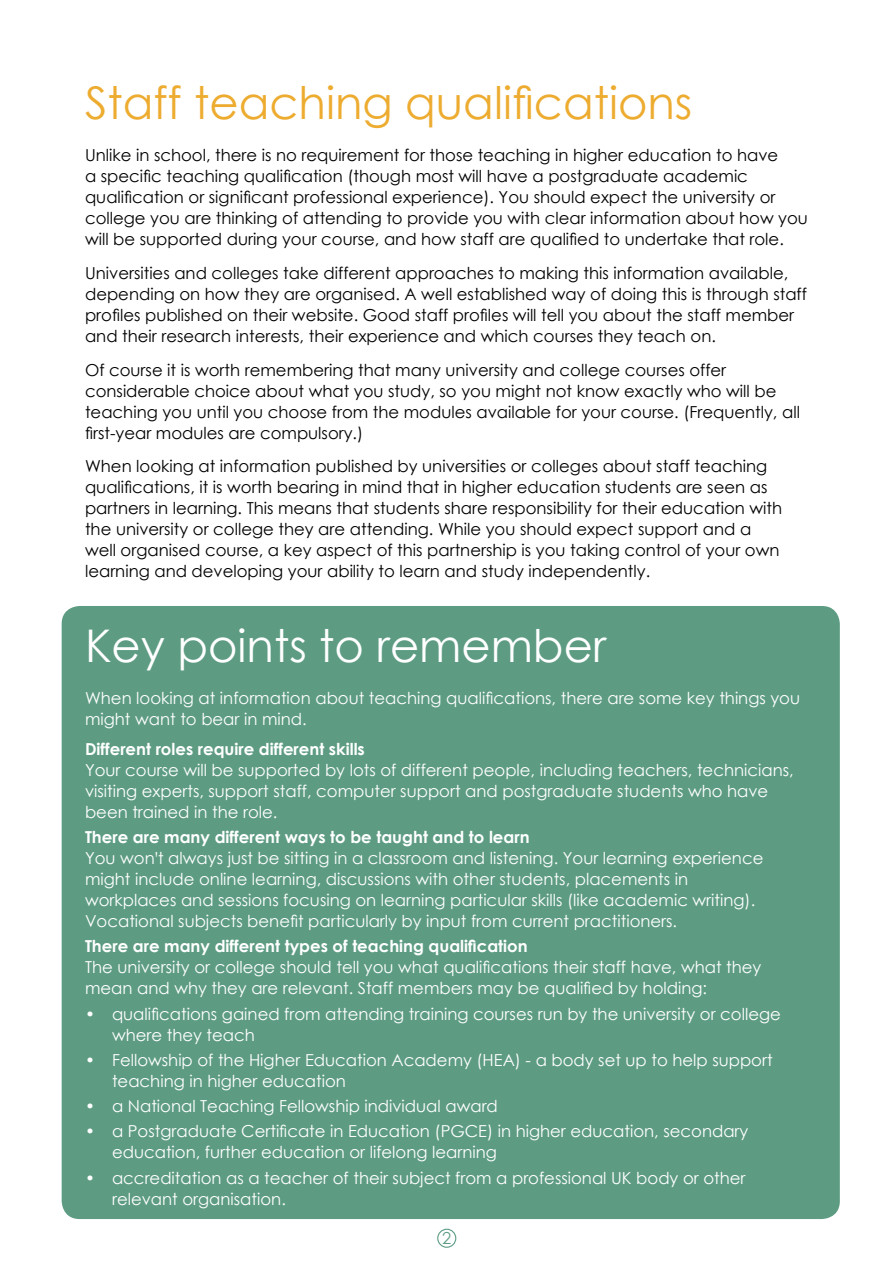
<style>
.page{position:relative;width:893px;height:1263px;background:#fff}
.page>*{position:absolute;margin:0;border:0;box-sizing:border-box;transform-origin:0 0}
.t1{font:45px "Century Gothic";color:#edac30}
.t2{font:45px "Century Gothic";color:#fff}
.t3{font:16.5px/21px "Century Gothic";color:#000}
.t4{font:16.5px/21px "Century Gothic";color:#fff}
.t5{font:700 16.5px "Century Gothic";color:#fff}
.t6{font:16.5px "Century Gothic";color:#5d9c83}
.s1{font-weight:700}
.s2{font-family:"Stone Sans"}
</style>
<div class="page">
<div style="left:437px;top:1229px;width:19px;height:19px;border:1px solid #5d9c83;border-radius:50%"></div>
<div style="left:62px;top:606px;width:778px;height:613px;background:#5d9c83;border-radius:18px"></div>
<h1 class="t1" style="left:85px;top:71px;width:609px">Staff teaching qualifications</h1>
<p class="t3" style="left:85px;top:144px;width:724px">Unlike in school, there is no requirement for those teaching in higher education to have<br>a specific teaching qualification (though most will have a postgraduate academic qualification or significant professional experience). You should expect the university or college you are thinking of attending to provide you with clear information about how you will be supported during your course, and how staff are qualified to undertake that role.</p>
<p class="t3" style="left:85px;top:262px;width:723px">Universities and colleges take different approaches to making this information available, depending on how they are organised. A well established way of doing this is through staff profiles published on their website. Good staff profiles will tell you about the staff member and their research interests, their experience and which courses they teach on.</p>
<p class="t3" style="left:85px;top:359px;width:716px">Of course it is worth remembering that many university and college courses offer considerable choice about what you study, so you might not know exactly who will be teaching you until you choose from the modules available for your course. (Frequently, all first-year modules are compulsory.)</p>
<p class="t3" style="left:85px;top:456px;width:699px">When looking at information published by universities or colleges about staff teaching qualifications, it is worth bearing in mind that in higher education students are seen as partners in learning. This means that students share responsibility for their education with the university or college they are attending. While you should expect support and a well organised course, a key aspect of this partnership is you taking control of your own learning and developing your ability to learn and study independently.</p>
<h1 class="t2" style="left:85px;top:614px;width:523px">Key points to remember</h1>
<p class="t4" style="left:85px;top:687px;width:717px">When looking at information about teaching qualifications, there are some key things you might want to bear in mind.</p>
<p class="t5" style="left:85px;top:736px;width:281px">Different roles require different skills</p>
<p class="t4" style="left:85px;top:759px;width:710px">Your course will be supported by lots of different people, including teachers, technicians, visiting experts, support staff, computer support and postgraduate students who have been trained in the role.</p>
<p class="t4" style="left:85px;top:826px;width:680px"><span class="s1">There are many different ways to be taught and to learn<br></span>You won<span class="s2">'</span>t always just be sitting in a classroom and listening. Your learning experience might include online learning, discussions with other students, placements in workplaces and sessions focusing on learning particular skills (like academic writing).<br>Vocational subjects benefit particularly by input from current practitioners.</p>
<p class="t5" style="left:85px;top:934px;width:444px">There are many different types of teaching qualification</p>
<p class="t4" style="left:85px;top:956px;width:678px">The university or college should tell you what qualifications their staff have, what they mean and why they are relevant. Staff members may be qualified by holding:</p>
<p class="t4" style="left:112px;top:1003px;width:670px;text-indent:-27px">• qualifications gained from attending training courses run by the university or college where they teach</p>
<p class="t4" style="left:112px;top:1049px;width:662px;text-indent:-27px">• Fellowship of the Higher Education Academy (HEA) - a body set up to help support teaching in higher education</p>
<p class="t4" style="left:85px;top:1095px;width:414px">• a National Teaching Fellowship individual award</p>
<p class="t4" style="left:112px;top:1120px;width:638px;text-indent:-27px">• a Postgraduate Certificate in Education (PGCE) in higher education, secondary education, further education or lifelong learning</p>
<p class="t4" style="left:112px;top:1167px;width:635px;text-indent:-27px">• accreditation as a teacher of their subject from a professional UK body or other relevant organisation.</p>
<p class="t6" style="left:442px;top:1227px;width:11px">2</p>
</div>
